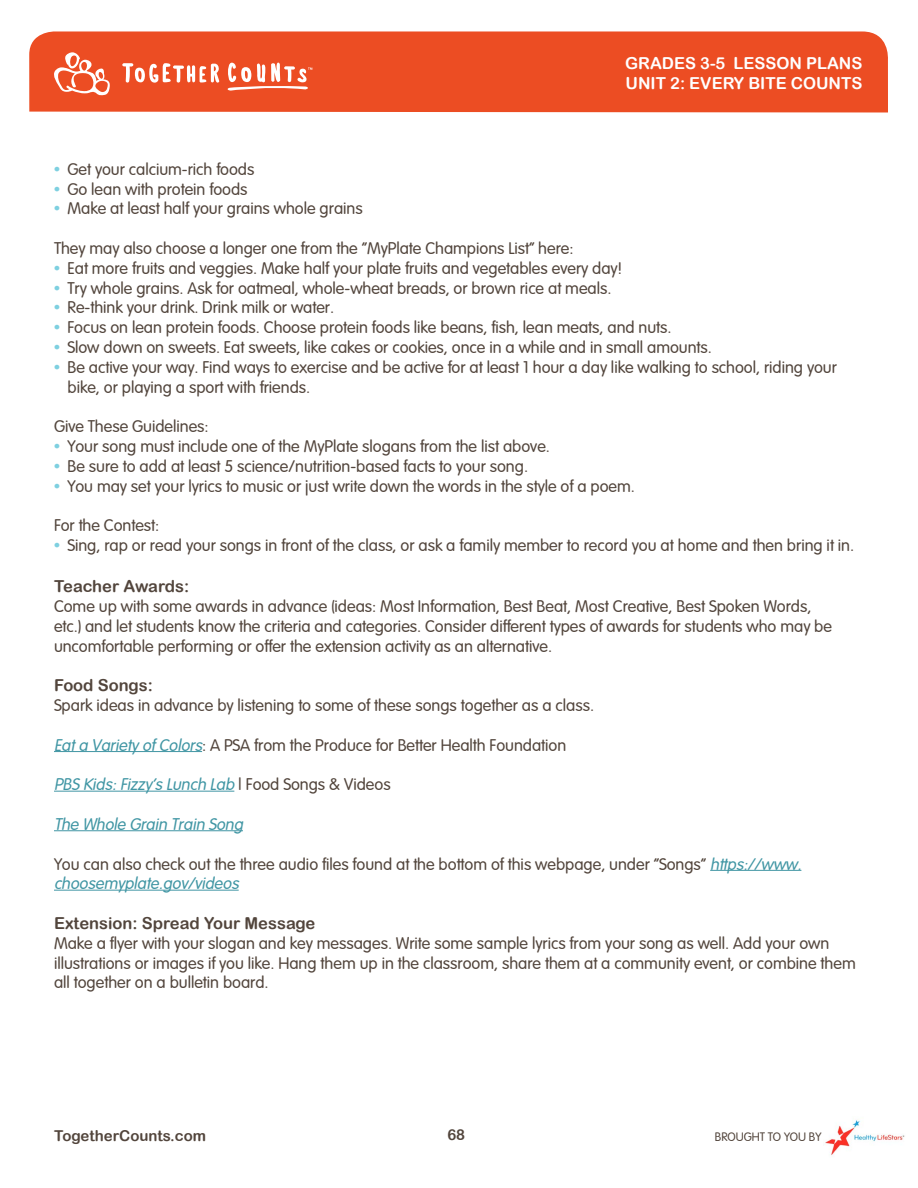
<style>
.page{position:relative;width:918px;height:1188px;background:#fff}
.page>*{position:absolute;margin:0;border:0;box-sizing:border-box;transform-origin:0 0}
.Body{font:16.5px/19.8px "Arial Rounded";color:#52453c}
.Body-2{font:italic 16.5px "Arial Rounded";color:#4196a4}
.Body-3{font:16.5px "Arial Rounded MT Bold";color:#52453c}
.t1{font:16.5px/19.8px "Arial Rounded MT Bold";color:#fff}
.t2{font:15px "Arial Rounded MT Bold";color:#52453c}
.t3{font:12px "Arial Rounded";color:#52453c}
.s1{font-family:"Arial Rounded MT Bold";color:#7ed0e0}
.s2{font-style:italic;color:#4196a4}
.s3{font-style:normal;color:#52453c}
</style>
<div class="page">
<div style="left:29px;top:31px;width:859px;height:81px;background:#ec4d23"></div>
<svg style="left:53px;top:52px;width:57px;height:44px"></svg>
<svg style="left:122px;top:63px;width:97px;height:20px"></svg>
<svg style="left:227px;top:63px;width:85px;height:28px"></svg>
<hr style="left:54px;top:751px;width:148px;height:1px;background:#4196a4">
<hr style="left:54px;top:791px;width:180px;height:1px;background:#4196a4">
<hr style="left:54px;top:831px;width:189px;height:1px;background:#4196a4">
<hr style="left:710px;top:870px;width:91px;height:1px;background:#4196a4">
<hr style="left:54px;top:890px;width:185px;height:1px;background:#4196a4">
<img style="left:825px;top:1120px;width:80px;height:36px">
<p class="t1" style="left:625px;top:53px;width:239px">GRADES 3-5 LESSON PLANS<br>UNIT 2: EVERY BITE COUNTS</p>
<p class="Body" style="left:54px;top:158px;width:202px"><span class="s1">•</span> Get your calcium-rich foods</p>
<p class="Body" style="left:54px;top:178px;width:195px"><span class="s1">•</span> Go lean with protein foods</p>
<p class="Body" style="left:54px;top:197px;width:310px"><span class="s1">•</span> Make at least half your grains whole grains</p>
<p class="Body" style="left:54px;top:237px;width:521px">They may also choose a longer one from the “MyPlate Champions List” here:</p>
<p class="Body" style="left:54px;top:257px;width:570px"><span class="s1">•</span> Eat more fruits and veggies. Make half your plate fruits and vegetables every day!</p>
<p class="Body" style="left:54px;top:277px;width:559px"><span class="s1">•</span> Try whole grains. Ask for oatmeal, whole-wheat breads, or brown rice at meals.</p>
<p class="Body" style="left:54px;top:296px;width:282px"><span class="s1">•</span> Re-think your drink. Drink milk or water.</p>
<p class="Body" style="left:54px;top:316px;width:619px"><span class="s1">•</span> Focus on lean protein foods. Choose protein foods like beans, fish, lean meats, and nuts.</p>
<p class="Body" style="left:54px;top:336px;width:659px"><span class="s1">•</span> Slow down on sweets. Eat sweets, like cakes or cookies, once in a while and in small amounts.</p>
<p class="Body" style="left:68px;top:356px;width:771px;text-indent:-14px"><span class="s1">•</span> Be active your way. Find ways to exercise and be active for at least 1 hour a day like walking to school, riding your bike, or playing a sport with friends.</p>
<p class="Body" style="left:54px;top:415px;width:156px">Give These Guidelines:</p>
<p class="Body" style="left:54px;top:435px;width:497px"><span class="s1">•</span> Your song must include one of the MyPlate slogans from the list above.</p>
<p class="Body" style="left:54px;top:455px;width:475px"><span class="s1">•</span> Be sure to add at least 5 science/nutrition-based facts to your song.</p>
<p class="Body" style="left:54px;top:475px;width:582px"><span class="s1">•</span> You may set your lyrics to music or just write down the words in the style of a poem.</p>
<p class="Body" style="left:54px;top:514px;width:107px">For the Contest:</p>
<p class="Body" style="left:54px;top:534px;width:802px"><span class="s1">•</span> Sing, rap or read your songs in front of the class, or ask a family member to record you at home and then bring it in.</p>
<p class="Body-3" style="left:54px;top:577px;width:137px">Teacher Awards:</p>
<p class="Body" style="left:54px;top:595px;width:780px">Come up with some awards in advance (ideas: Most Information, Best Beat, Most Creative, Best Spoken Words, etc.) and let students know the criteria and categories. Consider different types of awards for students who may be uncomfortable performing or offer the extension activity as an alternative.</p>
<p class="Body-3" style="left:54px;top:676px;width:101px">Food Songs:</p>
<p class="Body" style="left:54px;top:694px;width:541px">Spark ideas in advance by listening to some of these songs together as a class.</p>
<p class="Body" style="left:54px;top:734px;width:514px"><span class="s2">Eata VarietyofColors</span>: A PSA from the Produce for Better Health Foundation</p>
<p class="Body-2" style="left:54px;top:772px;width:338px">PBS Kids:Fizzy’s Lunch Lab <span class="s3">| F o o d So n g s &amp; V i d e o s</span></p>
<p class="Body-2" style="left:54px;top:812px;width:194px">The Whole Grain Train Song</p>
<p class="Body" style="left:54px;top:853px;width:753px">You can also check out the three audio files found at the bottom of this webpage, under “Songs” <span class="s2">https://www. choosemyplate.gov/videos</span></p>
<p class="Body-3" style="left:54px;top:913px;width:263px">Extension: Spread Your Message</p>
<p class="Body" style="left:54px;top:932px;width:803px">Make a flyer with your slogan and key messages. Write some sample lyrics from your song as well. Add your own illustrations or images if you like. Hang them up in the classroom, share them at a community event, or combine them all together on a bulletin board.</p>
<p class="t2" style="left:54px;top:1127px;width:154px">TogetherCounts.com</p>
<p class="t2" style="left:447px;top:1126px;width:19px">68</p>
<p class="t3" style="left:715px;top:1128px;width:108px">BROUGHT TO YOU BY</p>
</div>
